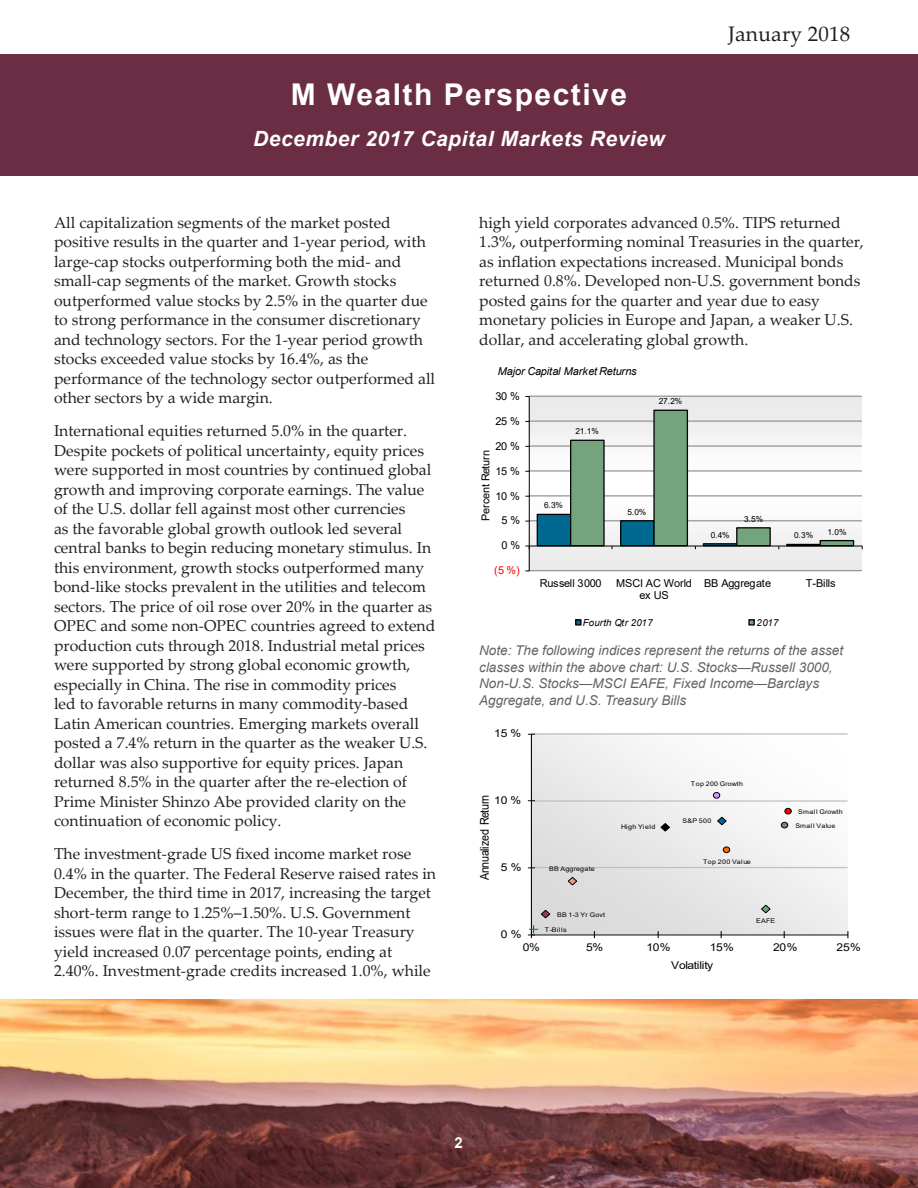
<style>
.page{position:relative;width:918px;height:1188px;background:#fff}
.page>*{position:absolute;margin:0;border:0;box-sizing:border-box;transform-origin:0 0}
.t1{font:700 30px "Arial";letter-spacing:.05em;color:#fff}
.t2{font:italic 700 21px "Arial";letter-spacing:.025em;color:#fff}
.t3{font:21px "Palatino Linotype";letter-spacing:.01em;color:#231f20}
._2_1_Body{font:15.75px/19.5px "Palatino Linotype";color:#231f20}
.t4{font:700 15px "Arial";color:#fff}
._2_3_2_Disclosure{font:italic 13.5px/16.5px "Arial";color:#636366}
.t5{font:12px "Arial";letter-spacing:-.03em;color:#000;scale:.89 1}
.t6{font:10.95px/12.3px "Arial";letter-spacing:-.03em;color:#000;text-align:center}
.t7{font:italic 10.95px "Arial";letter-spacing:-.02em;color:#000}
.t8{font:10.8px "Arial";letter-spacing:-.03em;color:#000;scale:1.12 1}
.t9{font:10.8px "Arial";color:#f00}
.t10{font:10.8px "Arial";letter-spacing:-.03em;color:#000}
.t11{font:italic 9.6px "Arial";letter-spacing:.02em;color:#000}
.t12{font:italic 9.6px "Arial";letter-spacing:.04em;color:#000}
.t13{font:8.4px "Arial";color:#000}
.t14{font:8.25px "Arial";color:#000}
.t15{font:6.3px/13.6px "Arial";letter-spacing:.04em;color:#000;scale:1.12 1}
</style>
<div class="page">
<div style="left:0;top:54px;width:918px;height:122px;background:#6a2d44"></div>
<img style="left:0;top:999px;width:918px;height:189px">
<div style="left:529px;top:396px;width:333px;height:175px;background:linear-gradient(to bottom,#f4f4f4,#f6f6f6)"></div>
<hr style="left:529px;top:570px;width:333px;height:1px;background:#969696">
<hr style="left:529px;top:520px;width:333px;height:1px;background:#969696">
<hr style="left:529px;top:495px;width:333px;height:2px;background:#969696">
<hr style="left:529px;top:470px;width:333px;height:2px;background:#969696">
<hr style="left:529px;top:445px;width:333px;height:2px;background:#969696">
<hr style="left:529px;top:420px;width:333px;height:2px;background:#969696">
<hr style="left:529px;top:396px;width:333px;height:1px;background:#969696">
<hr style="left:529px;top:397px;width:1px;height:174px;background:#000">
<hr style="left:529px;top:546px;width:333px;height:1px;background:#000">
<svg style="left:536px;top:409px;width:319px;height:140px"></svg>
<div style="left:575px;top:619px;width:7px;height:7px;border:1px solid #000"></div>
<div style="left:748px;top:619px;width:7px;height:7px;border:1px solid #000"></div>
<div style="left:531px;top:734px;width:317px;height:201px;background:linear-gradient(to right,#e0e0e0,#f9f9f9)"></div>
<hr style="left:531px;top:867px;width:317px;height:1px;background:#c0c0c0">
<hr style="left:531px;top:800px;width:317px;height:2px;background:#c0c0c0">
<hr style="left:531px;top:733px;width:317px;height:2px;background:#c0c0c0">
<hr style="left:531px;top:734px;width:1px;height:201px;background:#000">
<hr style="left:531px;top:935px;width:317px;height:1px;background:#000">
<svg style="left:717px;top:816px;width:10px;height:10px"></svg>
<svg style="left:528px;top:925px;width:10px;height:13px"></svg>
<svg style="left:540px;top:909px;width:11px;height:10px"></svg>
<svg style="left:660px;top:823px;width:10px;height:9px"></svg>
<svg style="left:567px;top:876px;width:11px;height:10px"></svg>
<svg style="left:761px;top:904px;width:10px;height:10px"></svg>
<svg style="left:713px;top:793px;width:7px;height:5px"></svg>
<div style="left:713px;top:792px;width:7px;height:7px;border:1px solid #000;border-radius:50%"></div>
<div style="left:723px;top:847px;width:7px;height:6px;background:#f60;border-radius:50%"></div>
<div style="left:723px;top:847px;width:7px;height:6px;border:1px solid #000;border-radius:50%"></div>
<svg style="left:785px;top:808px;width:6px;height:6px"></svg>
<div style="left:785px;top:808px;width:7px;height:6px;border:1px solid #000;border-radius:50%"></div>
<div style="left:781px;top:822px;width:7px;height:6px;background:#808080;border-radius:50%"></div>
<div style="left:781px;top:822px;width:7px;height:6px;border:1px solid #000;border-radius:50%"></div>
<h1 class="t1" style="left:291px;top:74px;width:338px">M Wealth Perspective</h1>
<h2 class="t2" style="left:253px;top:125px;width:413px">December 2017 Capital Markets Review</h2>
<h2 class="t3" style="left:728px;top:19px;width:124px">January 2018</h2>
<p class="_2_1_Body" style="left:54px;top:212px;width:383px">All capitalization segments of the market posted positive results in the quarter and 1-year period, with large-cap stocks outperforming both the mid- and small-cap segments of the market. Growth stocks outperformed value stocks by 2.5% in the quarter due to strong performance in the consumer discretionary and technology sectors. For the 1-year period growth stocks exceeded value stocks by 16.4%, as the performance of the technology sector outperformed all other sectors by a wide margin.</p>
<p class="_2_1_Body" style="left:54px;top:420px;width:383px">International equities returned 5.0% in the quarter.<br>Despite pockets of political uncertainty, equity prices were supported in most countries by continued global growth and improving corporate earnings. The value of the U.S. dollar fell against most other currencies<br>as the favorable global growth outlook led several central banks to begin reducing monetary stimulus. In this environment, growth stocks outperformed many bond-like stocks prevalent in the utilities and telecom sectors. The price of oil rose over 20% in the quarter as OPEC and some non-OPEC countries agreed to extend production cuts through 2018. Industrial metal prices were supported by strong global economic growth, especially in China. The rise in commodity prices<br>led to favorable returns in many commodity-based Latin American countries. Emerging markets overall posted a 7.4% return in the quarter as the weaker U.S. dollar was also supportive for equity prices. Japan returned 8.5% in the quarter after the re-election of Prime Minister Shinzo Abe provided clarity on the continuation of economic policy.</p>
<p class="_2_1_Body" style="left:54px;top:843px;width:384px">The investment-grade US fixed income market rose 0.4% in the quarter. The Federal Reserve raised rates in December, the third time in 2017, increasing the target short-term range to 1.25%–1.50%. U.S. Government issues were flat in the quarter. The 10-year Treasury yield increased 0.07 percentage points, ending at 2.40%. Investment-grade credits increased 1.0%, while</p>
<p class="_2_1_Body" style="left:479px;top:212px;width:386px">high yield corporates advanced 0.5%. TIPS returned 1.3%, outperforming nominal Treasuries in the quarter, as inflation expectations increased. Municipal bonds returned 0.8%. Developed non-U.S. government bonds posted gains for the quarter and year due to easy monetary policies in Europe and Japan, a weaker U.S. dollar, and accelerating global growth.</p>
<p class="t7" style="left:498px;top:365px;width:140px">Major Capital Market Returns</p>
<p class="t6" style="left:495px;top:390px;width:26px">30 %</p>
<p class="t10" style="left:495px;top:413px;width:26px">25 %</p>
<p class="t6" style="left:495px;top:440px;width:26px">20 %</p>
<p class="t6" style="left:479px;top:521px;width:72px;rotate:-90deg">Percent Return</p>
<p class="t6" style="left:495px;top:464px;width:26px">15 %</p>
<p class="t6" style="left:495px;top:489px;width:26px">10 %</p>
<p class="t6" style="left:501px;top:514px;width:20px">5 %</p>
<p class="t6" style="left:501px;top:539px;width:20px">0 %</p>
<p class="t9" style="left:494px;top:563px;width:27px">(5 %)</p>
<p class="t14" style="left:575px;top:426px;width:25px">21.1%</p>
<p class="t13" style="left:544px;top:499px;width:20px">6.3%</p>
<p class="t13" style="left:627px;top:506px;width:20px">5.0%</p>
<p class="t13" style="left:659px;top:395px;width:25px">27.2%</p>
<p class="t13" style="left:744px;top:513px;width:20px">3.5%</p>
<p class="t13" style="left:711px;top:529px;width:20px">0.4%</p>
<p class="t14" style="left:794px;top:530px;width:20px">0.3%</p>
<p class="t13" style="left:827px;top:526px;width:20px">1.0%</p>
<p class="t6" style="left:540px;top:577px;width:63px">Russell 3000</p>
<p class="t6" style="left:616px;top:577px;width:77px">MSCI AC World ex US</p>
<p class="t6" style="left:704px;top:577px;width:68px">BB Aggregate</p>
<p class="t6" style="left:806px;top:577px;width:31px">T-Bills</p>
<p class="t11" style="left:583px;top:617px;width:71px">Fourth Qtr 2017</p>
<p class="t12" style="left:757px;top:617px;width:24px">2017</p>
<p class="_2_3_2_Disclosure" style="left:479px;top:642px;width:365px">Note: The following indices represent the returns of the asset classes within the above chart: U.S. Stocks—Russell 3000, Non-U.S. Stocks—MSCI EAFE, Fixed Income—Barclays Aggregate, and U.S. Treasury Bills</p>
<p class="t8" style="left:494px;top:726px;width:26px">15 %</p>
<p class="t5" style="left:476px;top:880px;width:98px;rotate:-90deg">Annualized Return</p>
<p class="t8" style="left:494px;top:793px;width:26px">10 %</p>
<p class="t8" style="left:501px;top:860px;width:20px">5 %</p>
<p class="t8" style="left:501px;top:927px;width:20px">0 %</p>
<p class="t15" style="left:549px;top:862px;width:42px">BB Aggregate</p>
<p class="t15" style="left:557px;top:908px;width:44px">BB 1-3 Yr Govt</p>
<p class="t15" style="left:545px;top:923px;width:21px">T-Bills</p>
<p class="t15" style="left:621px;top:820px;width:32px">High Yield</p>
<p class="t15" style="left:691px;top:777px;width:48px">Top 200 Growth</p>
<p class="t15" style="left:683px;top:814px;width:27px">S&amp;P 500</p>
<p class="t15" style="left:703px;top:855px;width:44px">Top 200 Value</p>
<p class="t15" style="left:795px;top:805px;width:44px;text-indent:3px">Small Growth<br>Small Value</p>
<p class="t15" style="left:756px;top:914px;width:18px">EAFE</p>
<p class="t8" style="left:523px;top:940px;width:17px">0%</p>
<p class="t8" style="left:586px;top:940px;width:17px">5%</p>
<p class="t8" style="left:646px;top:940px;width:23px">10%</p>
<p class="t8" style="left:710px;top:940px;width:23px">15%</p>
<p class="t8" style="left:773px;top:940px;width:23px">20%</p>
<p class="t8" style="left:837px;top:940px;width:23px">25%</p>
<p class="t8" style="left:671px;top:958px;width:39px">Volatility</p>
<p class="t4" style="left:454px;top:1132px;width:10px">2</p>
</div>
